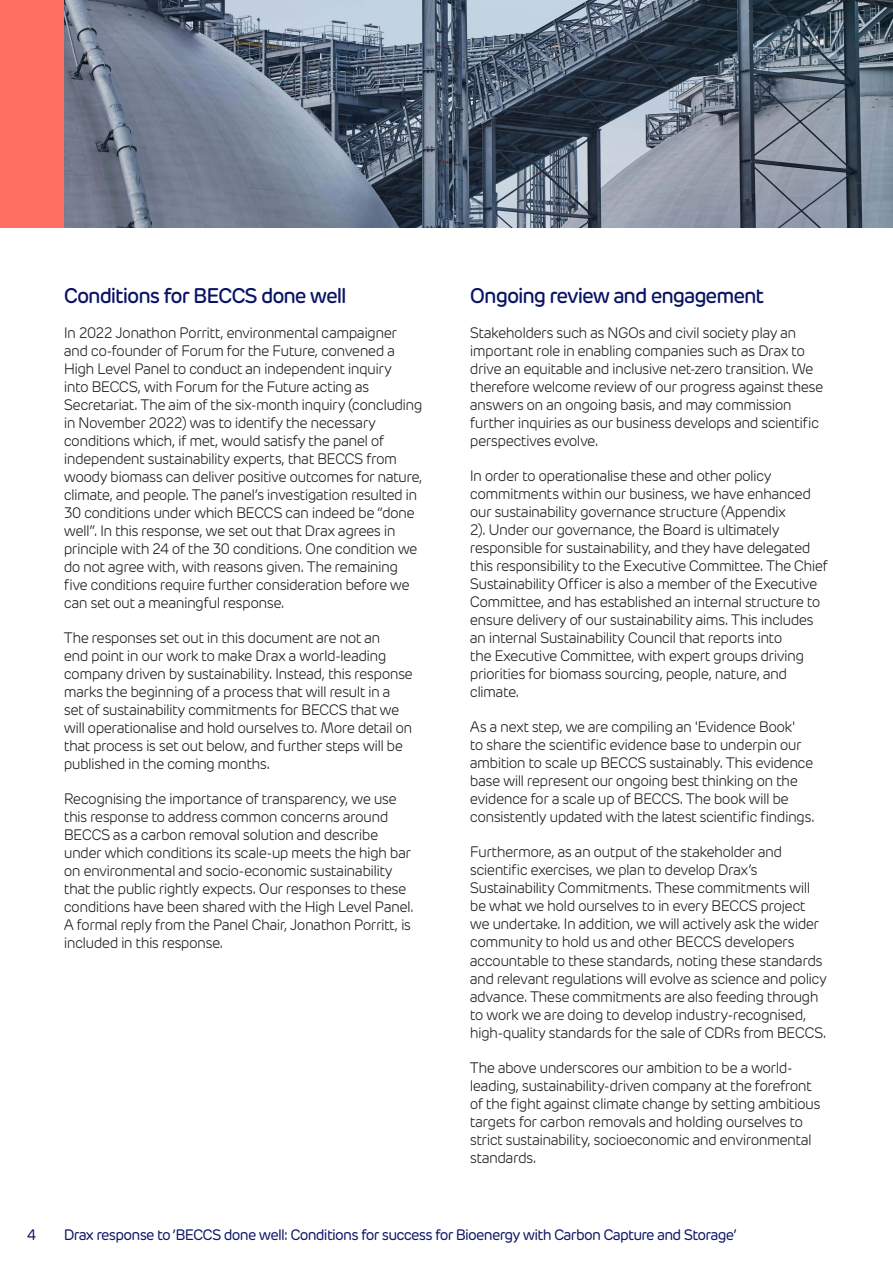
<style>
.page{position:relative;width:893px;height:1263px;background:#fff}
.page>*{position:absolute;margin:0;border:0;box-sizing:border-box;transform-origin:0 0}
.Subheading_1{font:500 21px "New Rubrik";letter-spacing:-.05em;color:#0a1464}
.Paragraph_1{font:300 15px/18px "New Rubrik";letter-spacing:-.04em;color:#1a1a1a}
.t1{font:15px "New Rubrik";letter-spacing:-.05em;color:#0a1464}
</style>
<div class="page">
<img style="left:64px;top:0;width:829px;height:227px">
<div style="left:0;top:0;width:64px;height:227px;background:#ff7062"></div>
<p class="Subheading_1" style="left:64px;top:283px;width:284px">Conditions for BECCS done well</p>
<p class="Paragraph_1" style="left:64px;top:324px;width:360px">In 2022 Jonathon Porritt, environmental campaigner and co-founder of Forum for the Future, convened a High Level Panel to conduct an independent inquiry<br>into BECCS, with Forum for the Future acting as Secretariat. The aim of the six-month inquiry (concluding in November 2022) was to identify the necessary conditions which, if met, would satisfy the panel of independent sustainability experts, that BECCS from woody biomass can deliver positive outcomes for nature, climate, and people. The panel’s investigation resulted in 30 conditions under which BECCS can indeed be “done well”. In this response, we set out that Drax agrees in principle with 24 of the 30 conditions. One condition we do not agree with, with reasons given. The remaining five conditions require further consideration before we can set out a meaningful response.</p>
<p class="Paragraph_1" style="left:64px;top:629px;width:351px">The responses set out in this document are not an<br>end point in our work to make Drax a world-leading company driven by sustainability. Instead, this response marks the beginning of a process that will result in a set of sustainability commitments for BECCS that we will operationalise and hold ourselves to. More detail on that process is set out below, and further steps will be published in the coming months.</p>
<p class="Paragraph_1" style="left:64px;top:790px;width:352px">Recognising the importance of transparency, we use this response to address common concerns around BECCS as a carbon removal solution and describe under which conditions its scale-up meets the high bar on environmental and socio-economic sustainability that the public rightly expects. Our responses to these conditions have been shared with the High Level Panel.<br>A formal reply from the Panel Chair, Jonathon Porritt, is included in this response.</p>
<p class="Subheading_1" style="left:470px;top:283px;width:296px">Ongoing review and engagement</p>
<p class="Paragraph_1" style="left:470px;top:324px;width:355px">Stakeholders such as NGOs and civil society play an important role in enabling companies such as Drax to drive an equitable and inclusive net-zero transition. We therefore welcome review of our progress against these answers on an ongoing basis, and may commission further inquiries as our business develops and scientific perspectives evolve.</p>
<p class="Paragraph_1" style="left:470px;top:467px;width:359px">In order to operationalise these and other policy commitments within our business, we have enhanced our sustainability governance structure (Appendix<br>2). Under our governance, the Board is ultimately responsible for sustainability, and they have delegated this responsibility to the Executive Committee. The Chief Sustainability Officer is also a member of the Executive Committee, and has established an internal structure to ensure delivery of our sustainability aims. This includes an internal Sustainability Council that reports into<br>the Executive Committee, with expert groups driving priorities for biomass sourcing, people, nature, and climate.</p>
<p class="Paragraph_1" style="left:470px;top:718px;width:346px">As a next step, we are compiling an 'Evidence Book'<br>to share the scientific evidence base to underpin our ambition to scale up BECCS sustainably. This evidence base will represent our ongoing best thinking on the evidence for a scale up of BECCS. The book will be consistently updated with the latest scientific findings.</p>
<p class="Paragraph_1" style="left:470px;top:843px;width:359px">Furthermore, as an output of the stakeholder and scientific exercises, we plan to develop Drax’s Sustainability Commitments. These commitments will be what we hold ourselves to in every BECCS project we undertake. In addition, we will actively ask the wider community to hold us and other BECCS developers accountable to these standards, noting these standards and relevant regulations will evolve as science and policy advance. These commitments are also feeding through to work we are doing to develop industry-recognised, high-quality standards for the sale of CDRs from BECCS.</p>
<p class="Paragraph_1" style="left:470px;top:1058px;width:352px">The above underscores our ambition to be a world&shy;leading, sustainability-driven company at the forefront of the fight against climate change by setting ambitious targets for carbon removals and holding ourselves to strict sustainability, socioeconomic and environmental standards.</p>
<p class="t1" style="left:27px;top:1226px;width:11px">4</p>
<p class="t1" style="left:64px;top:1226px;width:675px">Drax response to ‘BECCS done well: Conditions for success for Bioenergy with Carbon Capture and Storage’</p>
</div>
